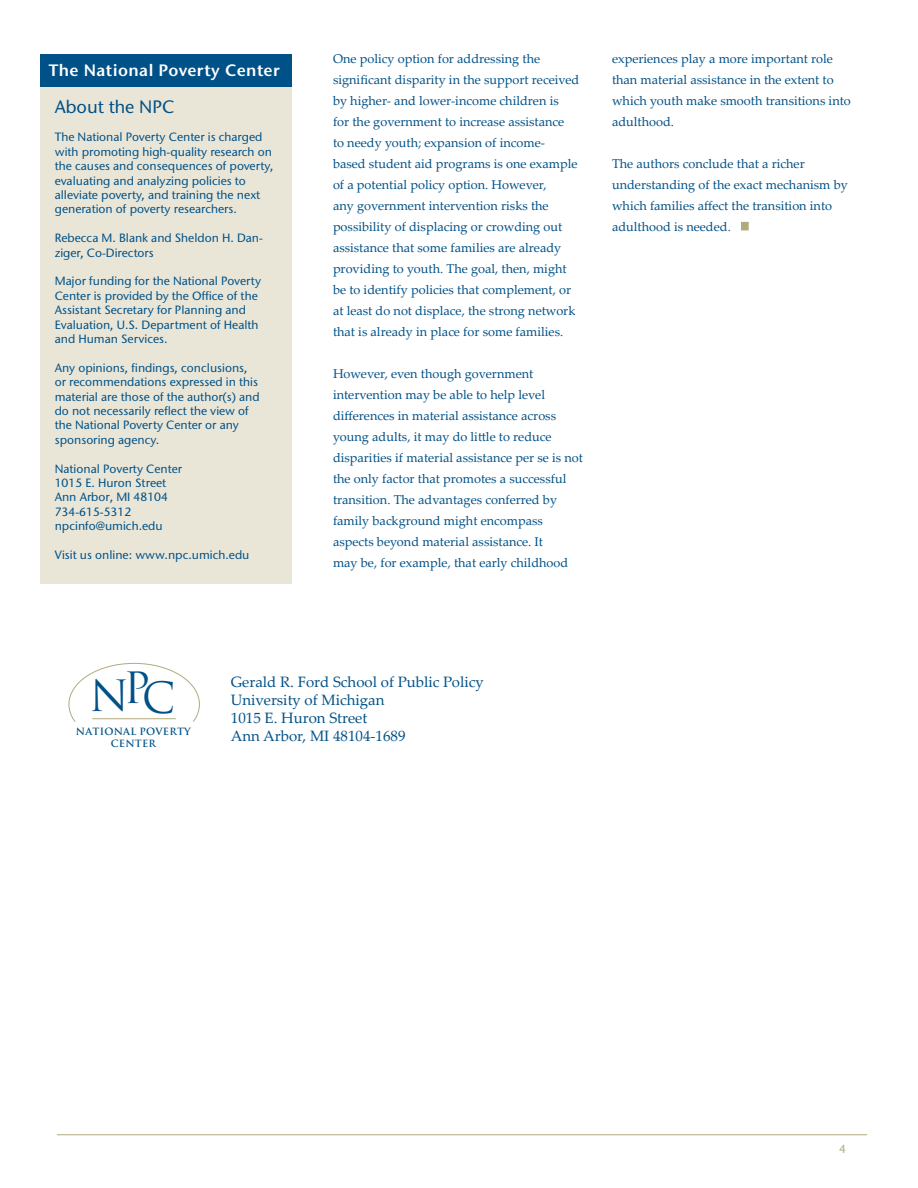
<style>
.page{position:relative;width:918px;height:1188px;background:#fff}
.page>*{position:absolute;margin:0;border:0;box-sizing:border-box;transform-origin:0 0}
.t1{font:42px "Trajan Pro";color:#005187}
.t2{font:500 18px "Stone Sans OSITC";color:#005187}
.t3{font:16.5px "Stone Sans Sem ITC Semi";letter-spacing:.025em;color:#fff}
.t4{font:15px/18px "Palatino Linotype";color:#005187}
.t5{font:12.75px/21px "Palatino Linotype";color:#005187}
.t6{font:500 12px/14.4px "Stone Sans OSITC";color:#005187}
.t7{font:500 12px/14.4px "Stone Sans ITC";color:#005187}
.t8{font:500 12px "Stone Sans ITC";color:#b1aa7d}
.t9{font:700 9.75px/12px "Trajan Pro";letter-spacing:.02em;color:#005187;text-align:center}
</style>
<div class="page">
<hr style="left:57px;top:1134px;width:810px;height:1px;background:#b1aa7d">
<div style="left:41px;top:54px;width:251px;height:530px;background:#e9e6d8"></div>
<div style="left:40px;top:54px;width:252px;height:33px;background:#005187"></div>
<hr style="left:92px;top:718px;width:84px;height:1px;background:#b1aa7d">
<div style="left:742px;top:222px;width:6px;height:8px;background:#b1aa7d"></div>
<div style="left:741px;top:222px;width:8px;height:8px;border:1px solid #b1aa7d"></div>
<p class="t3" style="left:49px;top:64px;width:232px">The National Poverty Center</p>
<h2 class="t2" style="left:55px;top:99px;width:121px">About the NPC</h2>
<p class="t6" style="left:55px;top:131px;width:220px">The National Poverty Center is charged with promoting high-quality research on the causes and consequences of poverty, evaluating and analyzing policies to alleviate poverty, and training the next generation of poverty researchers.</p>
<p class="t6" style="left:55px;top:232px;width:210px">Rebecca M. Blank and Sheldon H. Dan&shy;ziger, Co-Directors</p>
<p class="t6" style="left:55px;top:275px;width:208px">Major funding for the National Poverty Center is provided by the Office of the Assistant Secretary for Planning and Evaluation, U.S. Department of Health and Human Services.</p>
<p class="t6" style="left:55px;top:362px;width:206px">Any opinions, findings, conclusions, or recommendations expressed in this material are those of the author(s) and do not necessarily reflect the view of the National Poverty Center or any sponsoring agency.</p>
<p class="t7" style="left:55px;top:462px;width:129px">National Poverty Center<br>1015 E. Huron Street<br>Ann Arbor, MI 48104<br>734-615-5312 npcinfo@umich.edu</p>
<p class="t6" style="left:55px;top:549px;width:196px">Visit us online: www.npc.umich.edu</p>
<p class="t5" style="left:333px;top:50px;width:248px">One policy option for addressing the significant disparity in the support received by higher- and lower-income children is<br>for the government to increase assistance<br>to needy youth; expansion of income&shy;based student aid programs is one example of a potential policy option. However,<br>any government intervention risks the possibility of displacing or crowding out assistance that some families are already providing to youth. The goal, then, might be to identify policies that complement, or at least do not displace, the strong network that is already in place for some families.</p>
<p class="t5" style="left:333px;top:365px;width:252px">However, even though government intervention may be able to help level differences in material assistance across young adults, it may do little to reduce disparities if material assistance per se is not the only factor that promotes a successful transition. The advantages conferred by family background might encompass aspects beyond material assistance. It<br>may be, for example, that early childhood</p>
<p class="t5" style="left:612px;top:50px;width:240px">experiences play a more important role than material assistance in the extent to which youth make smooth transitions into adulthood.</p>
<p class="t5" style="left:612px;top:155px;width:237px">The authors conclude that a richer understanding of the exact mechanism by which families affect the transition into adulthood is needed.</p>
<h1 class="t1" style="left:90px;top:672px;width:88px">NPC</h1>
<p class="t9" style="left:76px;top:726px;width:116px">NATIONAL POVERTY<br>CENTER</p>
<p class="t4" style="left:231px;top:674px;width:254px">Gerald R. Ford School of Public Policy<br>University of Michigan<br>1015 E. Huron Street<br>Ann Arbor, MI 48104-1689</p>
<p class="t8" style="left:839px;top:1145px;width:8px">4</p>
</div>
